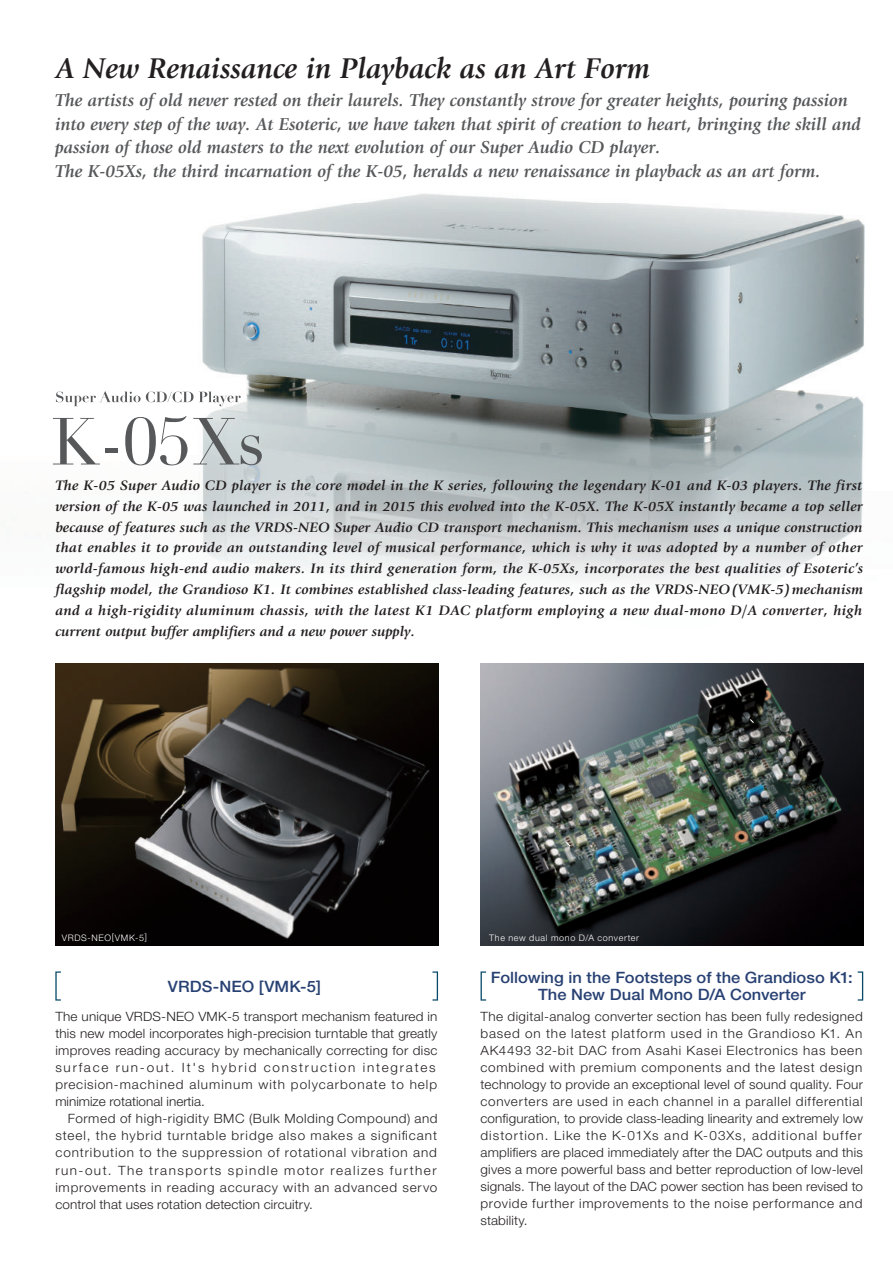
<style>
.page{position:relative;width:893px;height:1263px;background:#fff}
.page>*{position:absolute;margin:0;border:0;box-sizing:border-box;transform-origin:0 0}
.t1{font:italic 700 29.7px "Giovanni";color:#231f20}
.t2{font:italic 700 18px/23.4px "Giovanni";color:#57585a}
.t3{font:500 15.6px/17.4px "Helvetica Neue LT Pro";color:#284173;text-align:center;scale:1.05 1}
.t4{font:italic 700 14.25px/20.9px "Giovanni";color:#231f20;text-align:justify;scale:1.05 1}
.t5{font:300 12.9px/17px "Helvetica Neue LT Pro";letter-spacing:.025em;color:#231f20;text-align:justify;scale:1.05 1}
.t6{font:300 9px "Helvetica Neue LT Pro";letter-spacing:.075em;color:#fff}
</style>
<div class="page">
<img style="left:480px;top:663px;width:383px;height:282px">
<img style="left:55px;top:663px;width:383px;height:282px">
<img style="left:52px;top:194px;width:813px;height:388px">
<svg style="left:749px;top:718px;width:6px;height:6px"></svg>
<svg style="left:565px;top:841px;width:6px;height:7px"></svg>
<svg style="left:56px;top:391px;width:137px;height:15px"></svg>
<svg style="left:199px;top:392px;width:42px;height:14px"></svg>
<svg style="left:53px;top:418px;width:47px;height:46px"></svg>
<hr style="left:105px;top:448px;width:13px;height:4px;background:#57585a">
<svg style="left:125px;top:416px;width:137px;height:49px"></svg>
<svg style="left:481px;top:971px;width:5px;height:29px"></svg>
<svg style="left:55px;top:971px;width:6px;height:29px"></svg>
<svg style="left:432px;top:971px;width:6px;height:29px"></svg>
<svg style="left:858px;top:971px;width:5px;height:29px"></svg>
<h1 class="t1" style="left:56px;top:52px;width:596px">A New Renaissance in Playback as an Art Form</h1>
<p class="t2" style="left:55px;top:89px;width:807px">The artists of old never rested on their laurels. They constantly strove for greater heights, pouring passion into every step of the way. At Esoteric, we have taken that spirit of creation to heart, bringing the skill and passion of those old masters to the next evolution of our Super Audio CD player.<br>The K-05Xs, the third incarnation of the K-05, heralds a new renaissance in playback as an art form.</p>
<p class="t4" style="left:55px;top:475px;width:771px">The K-05 Super Audio CD player is the core model in the K series, following the legendary K-01 and K-03 players. The first version of the K-05 was launched in 2011, and in 2015 this evolved into the K-05X. The K-05X instantly became a top seller because of features such as the VRDS-NEO Super Audio CD transport mechanism. This mechanism uses a unique construction that enables it to provide an outstanding level of musical performance, which is why it was adopted by a number of other world-famous high-end audio makers. In its third generation form, the K-05Xs, incorporates the best qualities of Esoteric’s flagship model, the Grandioso K1. It combines established class-leading features, such as the VRDS-NEO(VMK-5) mechanism and a high-rigidity aluminum chassis, with the latest K1 DAC platform employing a new dual-mono D/A converter, high current output buffer amplifiers and a new power supply.</p>
<p class="t6" style="left:62px;top:932px;width:87px">VRDS-NEO[VMK-5]</p>
<p class="t6" style="left:489px;top:932px;width:151px">The new dual mono D/A converter</p>
<p class="t3" style="left:168px;top:978px;width:147px">VRDS-NEO [VMK-5]</p>
<p class="t5" style="left:55px;top:1008px;width:366px;text-align:left">The unique VRDS-NEO VMK-5 transport mechanism featured in this new model incorporates high-precision turntable that greatly improves reading accuracy by mechanically correcting for disc surface run-out. It's hybrid construction integrates precision-machined aluminum with polycarbonate to help minimize rotational inertia.</p>
<p class="t5" style="left:55px;top:1110px;width:366px;text-indent:12px">Formed of high-rigidity BMC (Bulk Molding Compound) and steel, the hybrid turntable bridge also makes a significant contribution to the suppression of rotational vibration and run-out. The transports spindle motor realizes further improvements in reading accuracy with an advanced servo control that uses rotation detection circuitry.</p>
<p class="t3" style="left:491px;top:968px;width:346px">Following in the Footsteps of the Grandioso K1:<br>The New Dual Mono D/A Converter</p>
<p class="t5" style="left:480px;top:1008px;width:366px">The digital-analog converter section has been fully redesigned based on the latest platform used in the Grandioso K1. An AK4493 32-bit DAC from Asahi Kasei Electronics has been combined with premium components and the latest design technology to provide an exceptional level of sound quality. Four converters are used in each channel in a parallel differential configuration, to provide class-leading linearity and extremely low distortion. Like the K-01Xs and K-03Xs, additional buffer amplifiers are placed immediately after the DAC outputs and this gives a more powerful bass and better reproduction of low-level signals. The layout of the DAC power section has been revised to provide further improvements to the noise performance and stability.</p>
</div>
